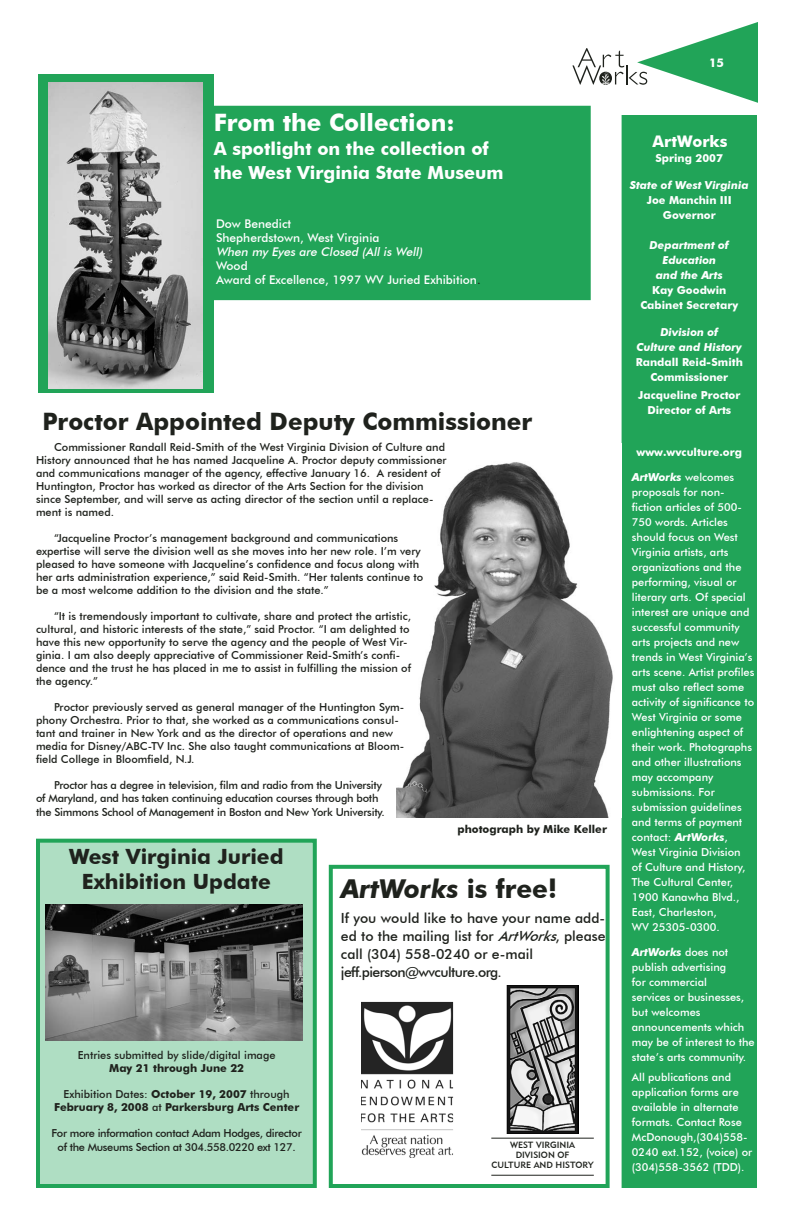
<style>
.page{position:relative;width:792px;height:1224px;background:#fff}
.page>*{position:absolute;margin:0;border:0;box-sizing:border-box;transform-origin:0 0}
.t1{font:italic 700 26px "Futura BT";color:#1f221d}
.t2{font:700 24px "Futura BT";color:#1f221d}
.t3{font:700 24px "Futura BT";color:#fff}
.t4{font:700 21px/25.2px "Futura BT";color:#1f221d;text-align:center}
.t5{font:700 18px/24px "Futura BT";color:#fff}
.t6{font:700 16px "Futura BT";color:#fff}
.t7{font:500 14px/18px "Futura BT";color:#1f221d}
.t8{font:500 12px/14px "Futura BT";color:#fff}
.t9{font:italic 500 12px "Futura BT";color:#fff}
.t10{font:700 12px "Futura BT";color:#fff}
.t11{font:500 11px/13px "Futura BT";color:#1f221d}
.t12{font:500 11px/15px "Futura BT";color:#fff}
.t13{font:500 11px/13px "Futura BT";letter-spacing:-.02em;color:#1f221d;text-align:right}
.t14{font:700 11px/15px "Futura BT";color:#fff;text-align:center}
.t15{font:700 11px/13px "Futura BT";color:#1f221d;text-align:center}
.t16{font:500 11px/14.4px "Futura BT";letter-spacing:-.03em;color:#1f221d;text-align:center}
.t17{font:italic 700 11px/15px "Futura BT";color:#fff;text-align:center}
.t18{font:9px/10px "Geometric 415 BT Medium A";color:#1f221d;text-align:center}
.s1{color:#1f221d}
.s2{font-weight:500}
.s3{font-style:normal}
.s4{font-style:italic}
.s5{font-weight:700;font-style:italic}
</style>
<div class="page">
<svg style="left:572px;top:22px;width:186px;height:81px"></svg>
<div style="left:38px;top:841px;width:277px;height:345px;background:#afdec3"></div>
<div style="left:36px;top:839px;width:281px;height:349px;border:4px solid #21a458"></div>
<div style="left:38px;top:74px;width:175px;height:318px;background:#21a458"></div>
<div style="left:50px;top:108px;width:539px;height:190px;background:#21a458"></div>
<div style="left:48px;top:106px;width:543px;height:194px;border:4px solid #21a458"></div>
<hr style="left:491px;top:1175px;width:103px;height:1px;background:#1f221d">
<hr style="left:491px;top:1138px;width:103px;height:1px;background:#1f221d">
<img style="left:506px;top:985px;width:73px;height:149px">
<div style="left:622px;top:116px;width:134px;height:1072px;background:#21a458"></div>
<div style="left:622px;top:115px;width:135px;height:1073px;border:1px solid #21a458"></div>
<img style="left:48px;top:83px;width:154px;height:306px">
<img style="left:362px;top:1003px;width:90px;height:154px">
<div style="left:360px;top:1001px;width:94px;height:160px;border:1px solid #fff"></div>
<img style="left:396px;top:462px;width:217px;height:355px">
<div style="left:329px;top:865px;width:281px;height:323px;border:4px solid #21a458"></div>
<img style="left:46px;top:905px;width:256px;height:135px">
<h2 class="t3" style="left:214px;top:108px;width:242px">From the Collection:</h2>
<h3 class="t5" style="left:214px;top:137px;width:291px">A spotlight on the collection of the West Virginia State Museum</h3>
<p class="t8" style="left:216px;top:216px;width:165px">Dow Benedict<br>Shepherdstown, West Virginia</p>
<p class="t9" style="left:216px;top:244px;width:210px">When my Eyes are Closed (All is Well)</p>
<p class="t8" style="left:216px;top:258px;width:266px">Wood<br>Award of Excellence, 1997 WV Juried Exhibition<span class="s1">.</span></p>
<h2 class="t2" style="left:42px;top:407px;width:491px">Proctor Appointed Deputy Commissioner</h2>
<p class="t11" style="left:36px;top:440px;width:412px;text-indent:18px">Commissioner Randall Reid-Smith of the West Virginia Division of Culture and History announced that he has named Jacqueline A. Proctor deputy commissioner and communications manager of the agency, effective January 16. A resident of Huntington, Proctor has worked as director of the Arts Section for the division since September, and will serve as acting director of the section until a replace&shy;ment is named.</p>
<p class="t11" style="left:36px;top:531px;width:389px;text-indent:18px">“Jacqueline Proctor’s management background and communications expertise will serve the division well as she moves into her new role. I’m very pleased to have someone with Jacqueline’s confidence and focus along with her arts administration experience,” said Reid-Smith. “Her talents continue to be a most welcome addition to the division and the state.”</p>
<p class="t11" style="left:36px;top:609px;width:377px;text-indent:18px">“It is tremendously important to cultivate, share and protect the artistic, cultural, and historic interests of the state,” said Proctor. “I am delighted to have this new opportunity to serve the agency and the people of West Vir&shy;ginia. I am also deeply appreciative of Commissioner Reid-Smith’s confi&shy;dence and the trust he has placed in me to assist in fulfilling the mission of the agency.”</p>
<p class="t11" style="left:36px;top:700px;width:370px;text-indent:18px">Proctor previously served as general manager of the Huntington Sym&shy;phony Orchestra. Prior to that, she worked as a communications consul&shy;tant and trainer in New York and as the director of operations and new media for Disney/ABC-TV Inc. She also taught communications at Bloom&shy;field College in Bloomfield, N.J.</p>
<p class="t13" style="left:36px;top:778px;width:347px">Proctor has a degree in television, film and radio from the University<br>of Maryland, and has taken continuing education courses through both</p>
<p class="t13" style="left:36px;top:806px;width:350px">the Simmons School of Management in Boston and New York University.</p>
<p class="t15" style="left:457px;top:822px;width:151px">photograph by Mike Keller</p>
<h3 class="t4" style="left:69px;top:844px;width:216px">West Virginia Juried<br>Exhibition Update</h3>
<p class="t11" style="left:78px;top:1048px;width:199px">Entries submitted by slide/digital image</p>
<p class="t15" style="left:109px;top:1061px;width:136px">May 21 through June 22</p>
<p class="t15" style="left:54px;top:1087px;width:247px"><span class="s2">Exhibition Dates:</span> October 19, 2007 <span class="s2">through<br></span>February 8, 2008 <span class="s2">at</span> Parkersburg Arts Center</p>
<p class="t16" style="left:51px;top:1126px;width:252px">For more information contact Adam Hodges, director of the Museums Section at 304.558.0220 ext 127.</p>
<h1 class="t1" style="left:341px;top:873px;width:218px">ArtWorks <span class="s3">is free!</span></h1>
<p class="t7" style="left:341px;top:909px;width:266px">If you would like to have your name add&shy;ed to the mailing list for <span class="s4">ArtWorks</span>, please call (304) 558-0240 or e-mail jeff.pierson@wvculture.org.</p>
<p class="t18" style="left:492px;top:1140px;width:103px">WEST VIRGINIA<br>DIVISION OF<br>CULTURE AND HISTORY</p>
<p class="t10" style="left:709px;top:55px;width:15px">15</p>
<h3 class="t6" style="left:653px;top:132px;width:76px">ArtWorks</h3>
<p class="t14" style="left:656px;top:151px;width:69px">Spring 2007</p>
<p class="t17" style="left:630px;top:178px;width:120px">State of West Virginia</p>
<p class="t14" style="left:647px;top:193px;width:87px">Joe Manchin III<br>Governor</p>
<p class="t17" style="left:650px;top:238px;width:81px">Department of<br>Education<br>and the Arts</p>
<p class="t14" style="left:640px;top:283px;width:99px">Kay Goodwin<br>Cabinet Secretary</p>
<p class="t17" style="left:637px;top:325px;width:107px">Division of<br>Culture and History</p>
<p class="t14" style="left:636px;top:355px;width:109px">Randall Reid-Smith<br>Commissioner</p>
<p class="t14" style="left:638px;top:388px;width:104px">Jacqueline Proctor<br>Director of Arts</p>
<p class="t14" style="left:637px;top:445px;width:107px">www.wvculture.org</p>
<p class="t12" style="left:632px;top:470px;width:124px"><span class="s5">ArtWorks</span> welcomes proposals for non&shy;fiction articles of 500-<br>750 words. Articles should focus on West<br>Virginia artists, arts organizations and the performing, visual or literary arts. Of special interest are unique and successful community arts projects and new trends in West Virginia’s arts scene. Artist profiles must also reflect some activity of significance to<br>West Virginia or some enlightening aspect of their work. Photographs and other illustrations may accompany submissions. For submission guidelines and terms of payment contact: <span class="s5">ArtWorks</span>,<br>West Virginia Division<br>of Culture and History,<br>The Cultural Center,<br>1900 Kanawha Blvd.,<br>East, Charleston,<br>WV 25305-0300.</p>
<p class="t12" style="left:632px;top:945px;width:124px"><span class="s5">ArtWorks</span> does not publish advertising<br>for commercial<br>services or businesses, but welcomes announcements which may be of interest to the state’s arts community.</p>
<p class="t12" style="left:632px;top:1070px;width:122px">All publications and application forms are available in alternate formats. Contact Rose<br>McDonough,(304)558-<br>0240 ext.152, (voice) or (304)558-3562 (TDD).</p>
</div>
